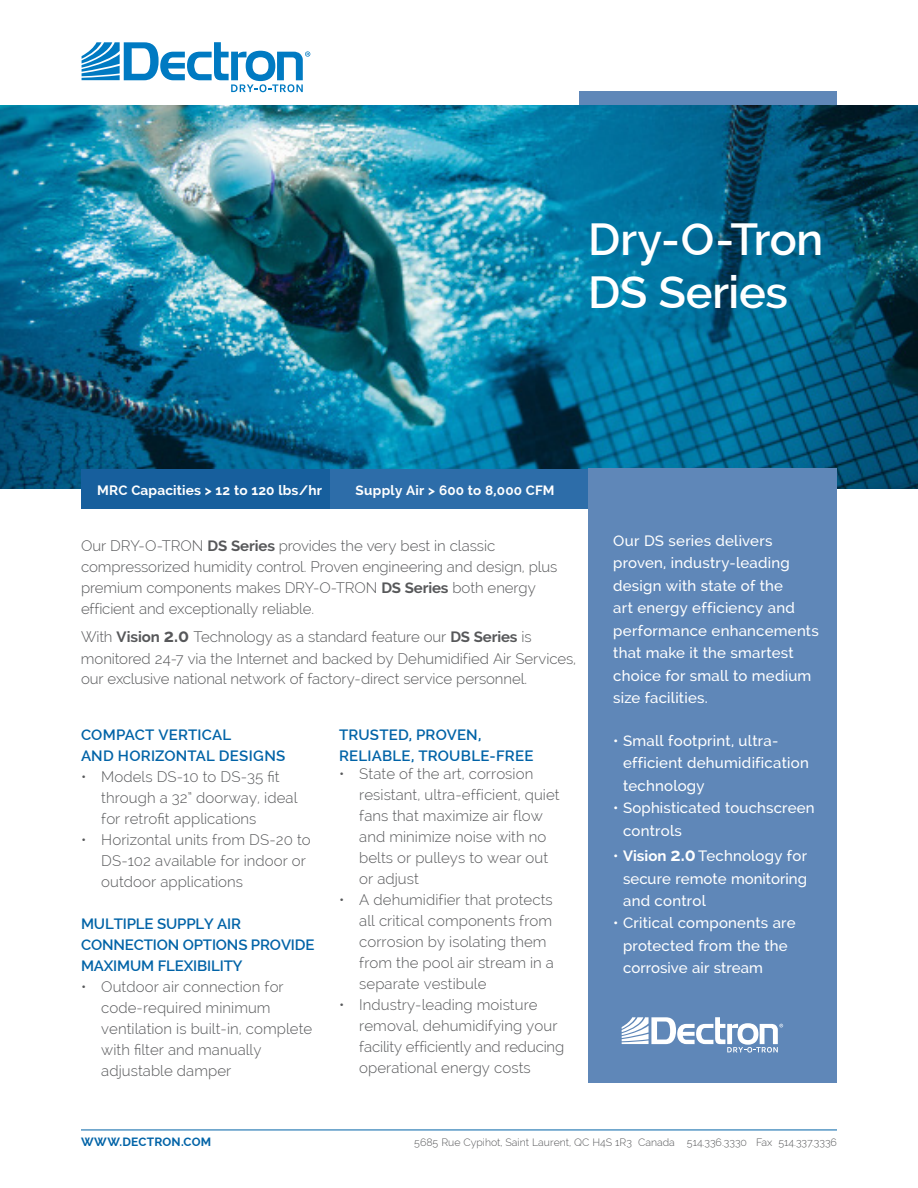
<style>
.page{position:relative;width:918px;height:1188px;background:#fff}
.page>*{position:absolute;margin:0;border:0;box-sizing:border-box;transform-origin:0 0}
.Cover_Product_Name{font:600 45px "Raleway";letter-spacing:-.005em;color:#fff}
.Body{font:300 15px/21px "Raleway";letter-spacing:.005em;color:#57585a}
.Body-2{font:500 15px/22.5px "Raleway";letter-spacing:.015em;color:#fff}
.Subtitle{font:600 15px "Raleway";letter-spacing:-.01em;color:#0163a7}
.Subtitle-2{font:600 15px "Raleway";letter-spacing:.01em;color:#0163a7}
.Subtitle-3{font:600 15px "Raleway";letter-spacing:.02em;color:#0163a7}
.Body-3{font:700 13.65px "Raleway";letter-spacing:.01em;color:#fff}
.Body-4{font:700 13.5px "Raleway";letter-spacing:.015em;color:#fff}
.Body-5{font:700 12px "Raleway";letter-spacing:.015em;color:#0163a7}
.Body-6{font:300 10.5px "Raleway";color:#57585a}
.s1{font-size:13.65px}
.s2{font-weight:700}
.s3{font-weight:700;font-size:18px}
</style>
<div class="page">
<div style="left:579px;top:91px;width:258px;height:62px;background:#5f87b8"></div>
<img style="left:0;top:106px;width:918px;height:383px">
<svg style="left:82px;top:42px;width:228px;height:50px"></svg>
<div style="left:588px;top:469px;width:249px;height:614px;background:#5f87b8"></div>
<div style="left:330px;top:469px;width:258px;height:40px;background:#2d6da9"></div>
<div style="left:81px;top:469px;width:249px;height:40px;background:#175f9d"></div>
<hr style="left:81px;top:1130px;width:756px;height:1px;background:#0163a7">
<svg style="left:622px;top:1017px;width:161px;height:36px"></svg>
<p class="Cover_Product_Name" style="left:588px;top:213px;width:237px">Dry-O-Tron</p>
<p class="Cover_Product_Name" style="left:588px;top:267px;width:202px">DS Series</p>
<p class="Body-3" style="left:97px;top:483px;width:226px">MRC Capacities &gt; 12 to 120 lbs/hr</p>
<p class="Body-4" style="left:356px;top:483px;width:200px">Supply Air <span class="s1">&gt;</span> 600 to 8,000 CFM</p>
<p class="Body" style="left:81px;top:536px;width:478px">Our DRY-O-TRON <span class="s2">DS Series</span> provides the very best in classic compressorized humidity control. Proven engineering and design, plus premium components makes DRY-O-TRON <span class="s2">DS Series</span> both energy efficient and exceptionally reliable.</p>
<p class="Body" style="left:81px;top:626px;width:497px">With <span class="s2">Vision</span> <span class="s3">2.0</span> Technology as a standard feature our <span class="s2">DS Series</span> is monitored 24-7 via the Internet and backed by Dehumidified Air Services, our exclusive national network of factory-direct service personnel.</p>
<p class="Subtitle-2" style="left:81px;top:726px;width:152px">COMPACT VERTICAL</p>
<p class="Subtitle-3" style="left:81px;top:747px;width:206px">AND HORIZONTAL DESIGNS</p>
<p class="Body" style="left:101px;top:766px;width:198px;text-indent:-20px">• Models DS-10 to DS-35 fit through a 32” doorway, ideal for retrofit applications</p>
<p class="Body" style="left:101px;top:829px;width:211px;text-indent:-20px">• Horizontal units from DS-20 to<br>DS-102 available for indoor or outdoor applications</p>
<p class="Subtitle" style="left:81px;top:915px;width:162px">MULTIPLE SUPPLY AIR</p>
<p class="Subtitle" style="left:81px;top:936px;width:235px">CONNECTION OPTIONS PROVIDE</p>
<p class="Subtitle" style="left:81px;top:957px;width:163px">MAXIMUM FLEXIBILITY</p>
<p class="Body" style="left:101px;top:976px;width:213px;text-indent:-20px">• Outdoor air connection for code-required minimum ventilation is built-in, complete with filter and manually adjustable damper</p>
<p class="Subtitle-2" style="left:339px;top:726px;width:144px">TRUSTED, PROVEN,</p>
<p class="Subtitle-2" style="left:339px;top:747px;width:196px">RELIABLE, TROUBLE-FREE</p>
<p class="Body" style="left:359px;top:763px;width:202px;text-indent:-20px">• State of the art, corrosion resistant, ultra-efficient, quiet fans that maximize air flow and minimize noise with no belts or pulleys to wear out or adjust</p>
<p class="Body" style="left:359px;top:889px;width:196px;text-indent:-20px">• A dehumidifier that protects all critical components from corrosion by isolating them from the pool air stream in a separate vestibule</p>
<p class="Body" style="left:359px;top:994px;width:207px;text-indent:-20px">• Industry-leading moisture removal, dehumidifying your facility efficiently and reducing operational energy costs</p>
<p class="Body-2" style="left:613px;top:529px;width:207px">Our DS series delivers proven, industry-leading design with state of the<br>art energy efficiency and performance enhancements that make it the smartest choice for small to medium size facilities.</p>
<p class="Body-2" style="left:623px;top:729px;width:187px;text-indent:-10px">• Small footprint, ultra&shy;efficient dehumidification technology</p>
<p class="Body-2" style="left:623px;top:797px;width:193px;text-indent:-10px">• Sophisticated touchscreen controls</p>
<p class="Body-2" style="left:623px;top:844px;width:186px;text-align:justify;text-indent:-10px">• <span class="s2">Vision</span> <span class="s3">2.0</span> Technology for secure remote monitoring and control</p>
<p class="Body-2" style="left:623px;top:912px;width:174px;text-indent:-10px">• Critical components are protected from the the corrosive air stream</p>
<p class="Body-5" style="left:81px;top:1135px;width:132px">WWW.DECTRON.COM</p>
<p class="Body-6" style="left:414px;top:1137px;width:424px">5685 Rue Cypihot, Saint Laurent, QC H4S 1R3 Canada 514.336.3330 Fax 514.337.3336</p>
</div>
